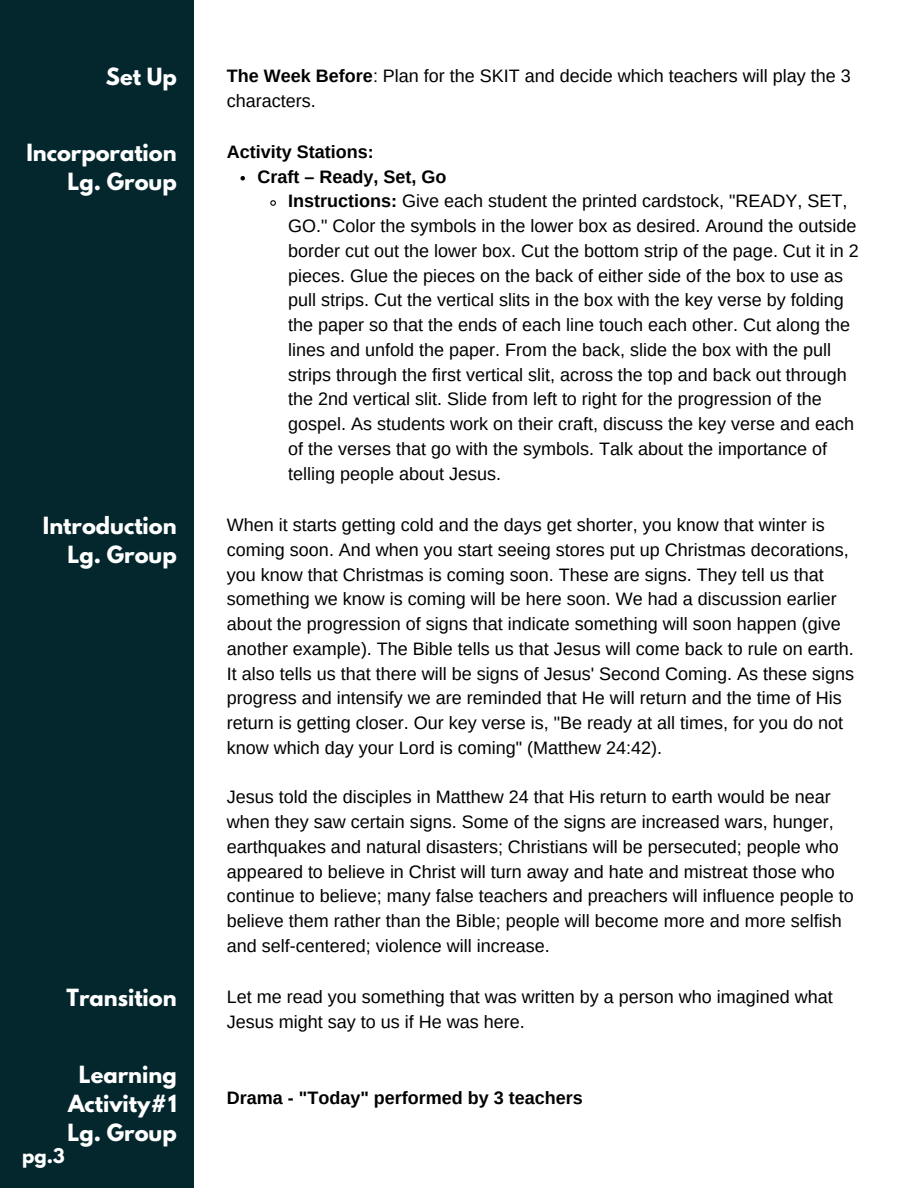
<style>
.page{position:relative;width:918px;height:1188px;background:#fff}
.page>*{position:absolute;margin:0;border:0;box-sizing:border-box;transform-origin:0 0}
.t1{font:700 21px/29.2px "League Spartan";color:#fff;text-align:right}
.t2{font:18px/24.8px "Arimo";color:#000}
.t3{font:700 18px "Arimo";color:#000}
.t4{font:700 18px "League Spartan";color:#fff}
.s1{font-weight:700}
</style>
<div class="page">
<div style="left:0;top:0;width:194px;height:1188px;background:#03272d"></div>
<svg style="left:240px;top:176px;width:5px;height:4px"></svg>
<svg style="left:270px;top:200px;width:6px;height:6px"></svg>
<p class="t1" style="left:106px;top:65px;width:72px">Set Up</p>
<h1 class="t1" style="left:26px;top:141px;width:152px">Incorporation<br>Lg. Group</h1>
<p class="t1" style="left:43px;top:514px;width:135px">Introduction<br>Lg. Group</p>
<p class="t1" style="left:67px;top:986px;width:112px">Transition</p>
<h2 class="t1" style="left:68px;top:1062px;width:111px;text-align:center">Learning<br>Activity#1<br>Lg. Group</h2>
<h2 class="t4" style="left:22px;top:1146px;width:44px">pg.3</h2>
<p class="t2" style="left:227px;top:63px;width:625px"><span class="s1">The Week Before</span>: Plan for the SKIT and decide which teachers will play the 3 characters.</p>
<h2 class="t3" style="left:227px;top:142px;width:148px">Activity Stations:</h2>
<h1 class="t3" style="left:258px;top:166px;width:190px">Craft – Ready, Set, Go</h1>
<p class="t2" style="left:288px;top:189px;width:572px"><span class="s1">Instructions:</span> Give each student the printed cardstock, "READY, SET, GO." Color the symbols in the lower box as desired. Around the outside border cut out the lower box. Cut the bottom strip of the page. Cut it in 2 pieces. Glue the pieces on the back of either side of the box to use as pull strips. Cut the vertical slits in the box with the key verse by folding the paper so that the ends of each line touch each other. Cut along the lines and unfold the paper. From the back, slide the box with the pull strips through the first vertical slit, across the top and back out through the 2nd vertical slit. Slide from left to right for the progression of the gospel. As students work on their craft, discuss the key verse and each of the verses that go with the symbols. Talk about the importance of telling people about Jesus.</p>
<h1 class="t2" style="left:227px;top:513px;width:629px">When it starts getting cold and the days get shorter, you know that winter is coming soon. And when you start seeing stores put up Christmas decorations, you know that Christmas is coming soon. These are signs. They tell us that something we know is coming will be here soon. We had a discussion earlier about the progression of signs that indicate something will soon happen (give another example). The Bible tells us that Jesus will come back to rule on earth.<br>It also tells us that there will be signs of Jesus' Second Coming. As these signs progress and intensify we are reminded that He will return and the time of His return is getting closer. Our key verse is, "Be ready at all times, for you do not know which day your Lord is coming" (Matthew 24:42).</h1>
<p class="t2" style="left:227px;top:785px;width:628px">Jesus told the disciples in Matthew 24 that His return to earth would be near when they saw certain signs. Some of the signs are increased wars, hunger, earthquakes and natural disasters; Christians will be persecuted; people who appeared to believe in Christ will turn away and hate and mistreat those who continue to believe; many false teachers and preachers will influence people to believe them rather than the Bible; people will become more and more selfish and self-centered; violence will increase.</p>
<h1 class="t2" style="left:227px;top:985px;width:607px">Let me read you something that was written by a person who imagined what<br>Jesus might say to us if He was here.</h1>
<h1 class="t3" style="left:227px;top:1088px;width:357px">Drama - "Today" performed by 3 teachers</h1>
</div>
